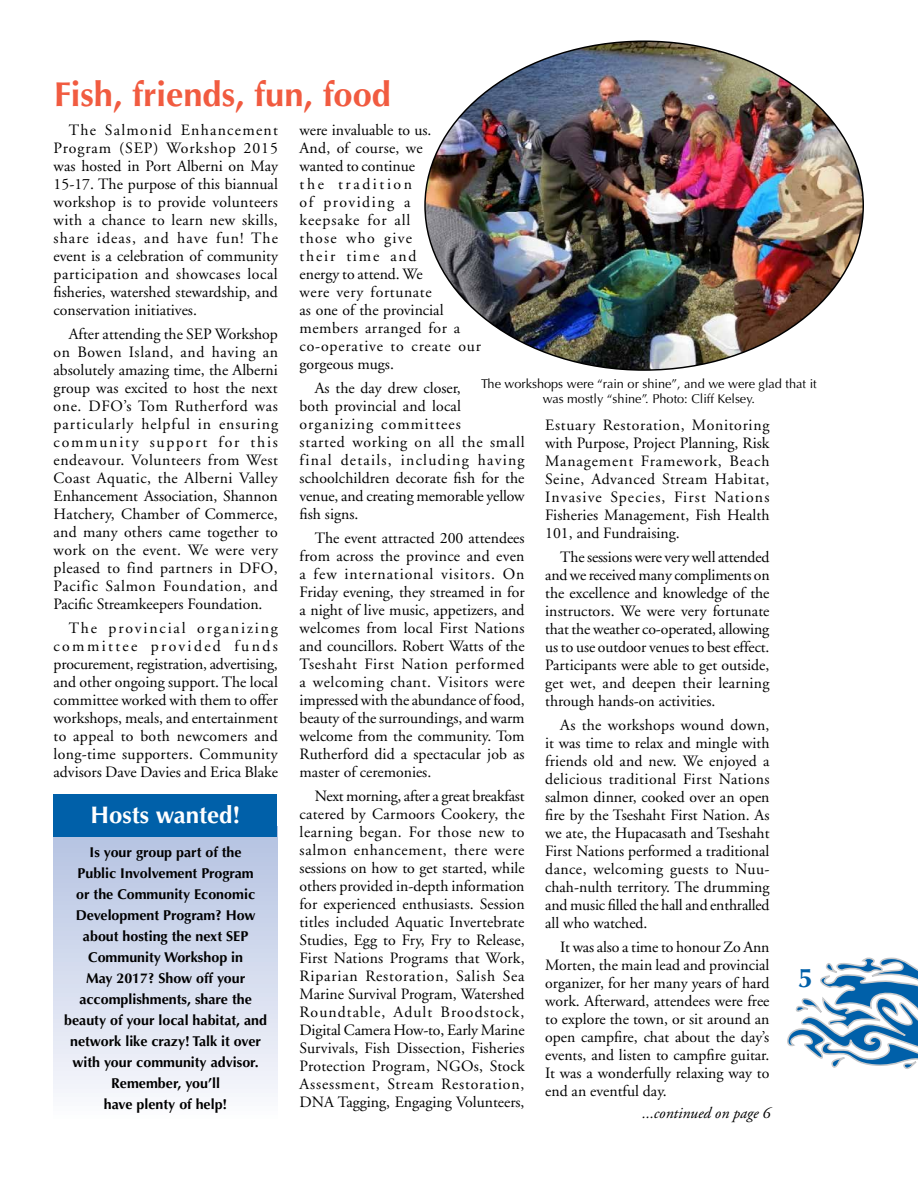
<style>
.page{position:relative;width:918px;height:1188px;background:#fff}
.page>*{position:absolute;margin:0;border:0;box-sizing:border-box;transform-origin:0 0}
.t1{font:700 34.5px "Optima";color:#f15b40}
.t2{font:700 27px "Optima";color:#0060a9}
.t3{font:700 24px "Optima";color:#fff}
.t4{font:15.75px/18px "Adobe Garamond";color:#000;text-align:justify}
.t5{font:15.75px/18px "Adobe Garamond";letter-spacing:.035em;color:#000}
.t6{font:italic 15.75px "Adobe Garamond";color:#000}
.t7{font:700 14.25px/21px "Optima";color:#000;text-align:center}
.t8{font:12.75px/15px "Optima";color:#000;text-align:center}
</style>
<div class="page">
<svg style="left:787px;top:957px;width:131px;height:112px"></svg>
<div style="left:53px;top:826px;width:224px;height:298px;background:linear-gradient(to bottom,#adbddf,#fefdfe)"></div>
<div style="left:53px;top:794px;width:224px;height:42px;background:#0060a9"></div>
<img style="left:425px;top:42px;width:438px;height:328px">
<h1 class="t1" style="left:54px;top:74px;width:339px">Fish, friends, fun, food</h1>
<p class="t4" style="left:54px;top:121px;width:226px;text-indent:15px">The Salmonid Enhancement Program (SEP) Workshop 2015 was hosted in Port Alberni on May 15-17. The purpose of this biannual workshop is to provide volunteers with a chance to learn new skills, share ideas, and have fun! The event is a celebration of community participation and showcases local fisheries, watershed stewardship, and conservation initiatives.</p>
<p class="t4" style="left:54px;top:325px;width:226px;text-indent:15px">After attending the SEP Workshop on Bowen Island, and having an absolutely amazing time, the Alberni group was excited to host the next one. DFO’s Tom Rutherford was particularly helpful in ensuring community support for this endeavour. Volunteers from West Coast Aquatic, the Alberni Valley Enhancement Association, Shannon Hatchery, Chamber of Commerce, and many others came together to work on the event. We were very pleased to find partners in DFO, Pacific Salmon Foundation, and Pacific Streamkeepers Foundation.</p>
<p class="t4" style="left:54px;top:619px;width:226px;text-indent:15px">The provincial organizing committee provided funds procurement, registration, advertising, and other ongoing support. The local committee worked with them to offer workshops, meals, and entertainment to appeal to both newcomers and long-time supporters. Community advisors Dave Davies and Erica Blake</p>
<h3 class="t3" style="left:90px;top:800px;width:152px">Hosts wanted!</h3>
<p class="t7" style="left:64px;top:842px;width:204px">Is your group part of the<br>Public Involvement Program<br>or the Community Economic<br>Development Program? How about hosting the next SEP<br>Community Workshop in<br>May 2017? Show off your accomplishments, share the beauty of your local habitat, and network like crazy! Talk it over with your community advisor.<br>Remember, you’ll<br>have plenty of help!</p>
<p class="t5" style="left:300px;top:121px;width:183px">were invaluable to us.<br>And, of course, we<br>wanted to continue<br>the tradition<br>of providing a<br>keepsake for all<br>those who give<br>their time and<br>energy to attend. We<br>were very fortunate<br>as one of the provincial members arranged for a co-operative to create our gorgeous mugs.</p>
<p class="t4" style="left:300px;top:379px;width:227px;text-align:left;text-indent:15px">As the day drew closer,<br>both provincial and local organizing committees<br>started working on all the small final details, including having schoolchildren decorate fish for the venue, and creating memorable yellow fish signs.</p>
<p class="t4" style="left:300px;top:529px;width:227px;text-indent:15px">The event attracted 200 attendees from across the province and even a few international visitors. On Friday evening, they streamed in for a night of live music, appetizers, and welcomes from local First Nations and councillors. Robert Watts of the Tseshaht First Nation performed a welcoming chant. Visitors were impressed with the abundance of food, beauty of the surroundings, and warm welcome from the community. Tom Rutherford did a spectacular job as master of ceremonies.</p>
<p class="t4" style="left:300px;top:787px;width:227px;text-indent:15px">Next morning, after a great breakfast catered by Carmoors Cookery, the learning began. For those new to salmon enhancement, there were sessions on how to get started, while others provided in-depth information for experienced enthusiasts. Session titles included Aquatic Invertebrate Studies, Egg to Fry, Fry to Release, First Nations Programs that Work, Riparian Restoration, Salish Sea Marine Survival Program, Watershed Roundtable, Adult Broodstock, Digital Camera How-to, Early Marine Survivals, Fish Dissection, Fisheries Protection Program, NGOs, Stock Assessment, Stream Restoration, DNA Tagging, Engaging Volunteers,</p>
<p class="t8" style="left:481px;top:377px;width:337px">The workshops were “rain or shine”, and we were glad that it was mostly “shine”. Photo: Cliff Kelsey.</p>
<p class="t4" style="left:545px;top:416px;width:226px">Estuary Restoration, Monitoring with Purpose, Project Planning, Risk Management Framework, Beach Seine, Advanced Stream Habitat, Invasive Species, First Nations Fisheries Management, Fish Health 101, and Fundraising.</p>
<p class="t4" style="left:545px;top:548px;width:226px;text-indent:15px">The sessions were very well attended and we received many compliments on the excellence and knowledge of the instructors. We were very fortunate that the weather co-operated, allowing us to use outdoor venues to best effect.<br>Participants were able to get outside, get wet, and deepen their learning through hands-on activities.</p>
<p class="t4" style="left:545px;top:716px;width:226px;text-indent:15px">As the workshops wound down, it was time to relax and mingle with friends old and new. We enjoyed a delicious traditional First Nations salmon dinner, cooked over an open fire by the Tseshaht First Nation. As we ate, the Hupacasath and Tseshaht First Nations performed a traditional dance, welcoming guests to Nuu&shy;chah-nulth territory. The drumming and music filled the hall and enthralled all who watched.</p>
<p class="t4" style="left:545px;top:938px;width:226px;text-indent:15px">It was also a time to honour Zo Ann Morten, the main lead and provincial organizer, for her many years of hard work. Afterward, attendees were free to explore the town, or sit around an open campfire, chat about the day’s events, and listen to campfire guitar.<br>It was a wonderfully relaxing way to end an eventful day.</p>
<h2 class="t2" style="left:798px;top:962px;width:17px">5</h2>
<p class="t6" style="left:642px;top:1105px;width:130px">...continued on page 6</p>
</div>
